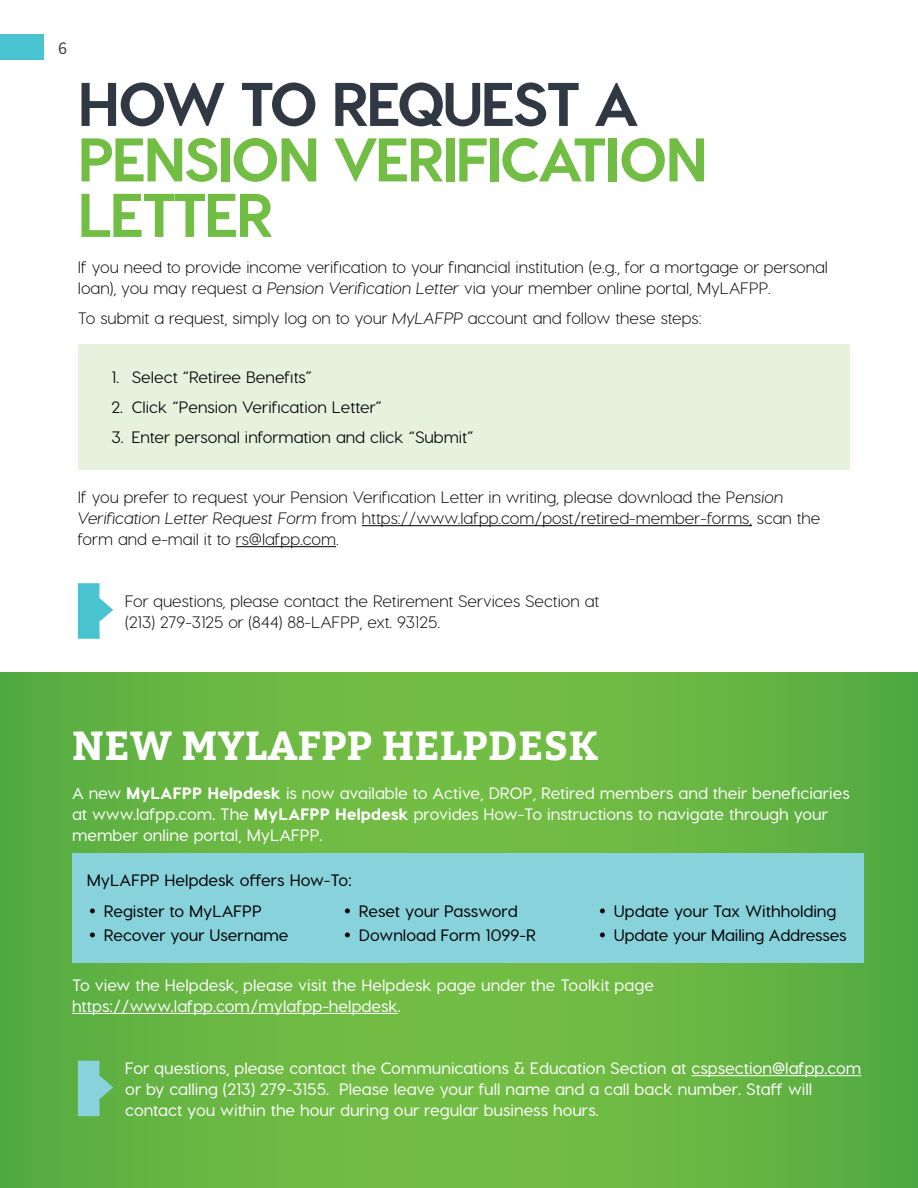
<style>
.page{position:relative;width:918px;height:1188px;background:#fff}
.page>*{position:absolute;margin:0;border:0;box-sizing:border-box;transform-origin:0 0}
.t1{font:800 61.5px/55.5px "Visby CF";letter-spacing:-.05em;color:#72bd44}
.t2{font:800 61.5px "Visby CF";letter-spacing:-.05em;color:#303843}
.t3{font:700 40.5px "Bitter";color:#fff}
.t4{font:18px "Source Sans Pro";color:#414042}
.t5{font:300 16.5px/21px "Visby CF";color:#000}
.t6{font:600 16.5px/21px "Visby CF";color:#fff}
.t7{font:600 16.5px "Visby CF";color:#000}
.t8{font:500 16.5px "Visby CF";color:#000}
.s1{font-style:italic}
.s2{font-weight:800}
</style>
<div class="page">
<svg style="left:0;top:673px;width:918px;height:515px;background:#66b543"></svg>
<div style="left:79px;top:345px;width:771px;height:125px;background:#e7f2de"></div>
<svg style="left:78px;top:583px;width:35px;height:56px"></svg>
<hr style="left:362px;top:525px;width:390px;height:1px;background:#000">
<hr style="left:236px;top:546px;width:100px;height:1px;background:#000">
<hr style="left:692px;top:1075px;width:169px;height:1px;background:#fff">
<svg style="left:78px;top:1061px;width:35px;height:55px;background:#7bc7ad"></svg>
<div style="left:72px;top:853px;width:792px;height:109px;background:#88d2dc"></div>
<hr style="left:72px;top:1013px;width:326px;height:1px;background:#fff">
<div style="left:0;top:35px;width:44px;height:25px;background:#48c3cf"></div>
<p class="t4" style="left:58px;top:37px;width:10px">6</p>
<h1 class="t2" style="left:77px;top:65px;width:564px">HOW TO REQUEST A</h1>
<h1 class="t1" style="left:77px;top:131px;width:633px">PENSION VERIFICATION<br>LETTER</h1>
<p class="t5" style="left:78px;top:256px;width:752px">If you need to provide income verification to your financial institution (e.g., for a mortgage or personal loan), you may request a <span class="s1">Pension Verification Letter</span> via your member online portal, MyLAFPP.</p>
<p class="t5" style="left:78px;top:307px;width:625px">To submit a request, simply log on to your <span class="s1">MyLAFPP</span> account and follow these steps:</p>
<p class="t8" style="left:112px;top:367px;width:202px">1. Select “Retiree Benefits”</p>
<p class="t8" style="left:112px;top:397px;width:272px">2. Click “Pension Verification Letter”</p>
<p class="t8" style="left:112px;top:427px;width:363px">3. Enter personal information and click “Submit”</p>
<p class="t5" style="left:78px;top:487px;width:744px">If you prefer to request your Pension Verification Letter in writing, please download the P<span class="s1">ension<br>Verification Letter Request Form</span> from https://www.lafpp.com/post/retired-member-forms, scan the form and e-mail it to rs@lafpp.com.</p>
<p class="t5" style="left:125px;top:591px;width:475px">For questions, please contact the Retirement Services Section at (213) 279-3125 or (844) 88-LAFPP, ext. 93125.</p>
<h2 class="t3" style="left:72px;top:715px;width:200px">NEW MyLAFPP</h2>
<h2 class="t3" style="left:382px;top:715px;width:28px">HELPDES</h2>
<h2 class="t3" style="left:569px;top:715px;width:31px">K</h2>
<p class="t6" style="left:72px;top:783px;width:779px">A new <span class="s2">MyLAFPP Helpdesk</span> is now available to Active, DROP, Retired members and their beneficiaries at www.lafpp.com. The <span class="s2">MyLAFPP Helpdesk</span> provides How-To instructions to navigate through your member online portal, MyLAFPP.</p>
<p class="t7" style="left:87px;top:870px;width:266px">MyLAFPP Helpdesk offers How-To:</p>
<p class="t7" style="left:89px;top:901px;width:175px">• Register to MyLAFPP</p>
<p class="t7" style="left:89px;top:925px;width:201px">• Recover your Username</p>
<p class="t7" style="left:344px;top:901px;width:175px">• Reset your Password</p>
<p class="t7" style="left:344px;top:925px;width:194px">• Download Form 1099-R</p>
<p class="t7" style="left:599px;top:901px;width:239px">• Update your Tax Withholding</p>
<p class="t7" style="left:599px;top:925px;width:249px">• Update your Mailing Addresses</p>
<p class="t6" style="left:72px;top:974px;width:584px">To view the Helpdesk, please visit the Helpdesk page under the Toolkit page https://www.lafpp.com/mylafpp-helpdesk.</p>
<p class="t6" style="left:125px;top:1058px;width:738px">For questions, please contact the Communications &amp; Education Section at cspsection@lafpp.com or by calling (213) 279-3155. Please leave your full name and a call back number. Staff will contact you within the hour during our regular business hours.</p>
</div>
